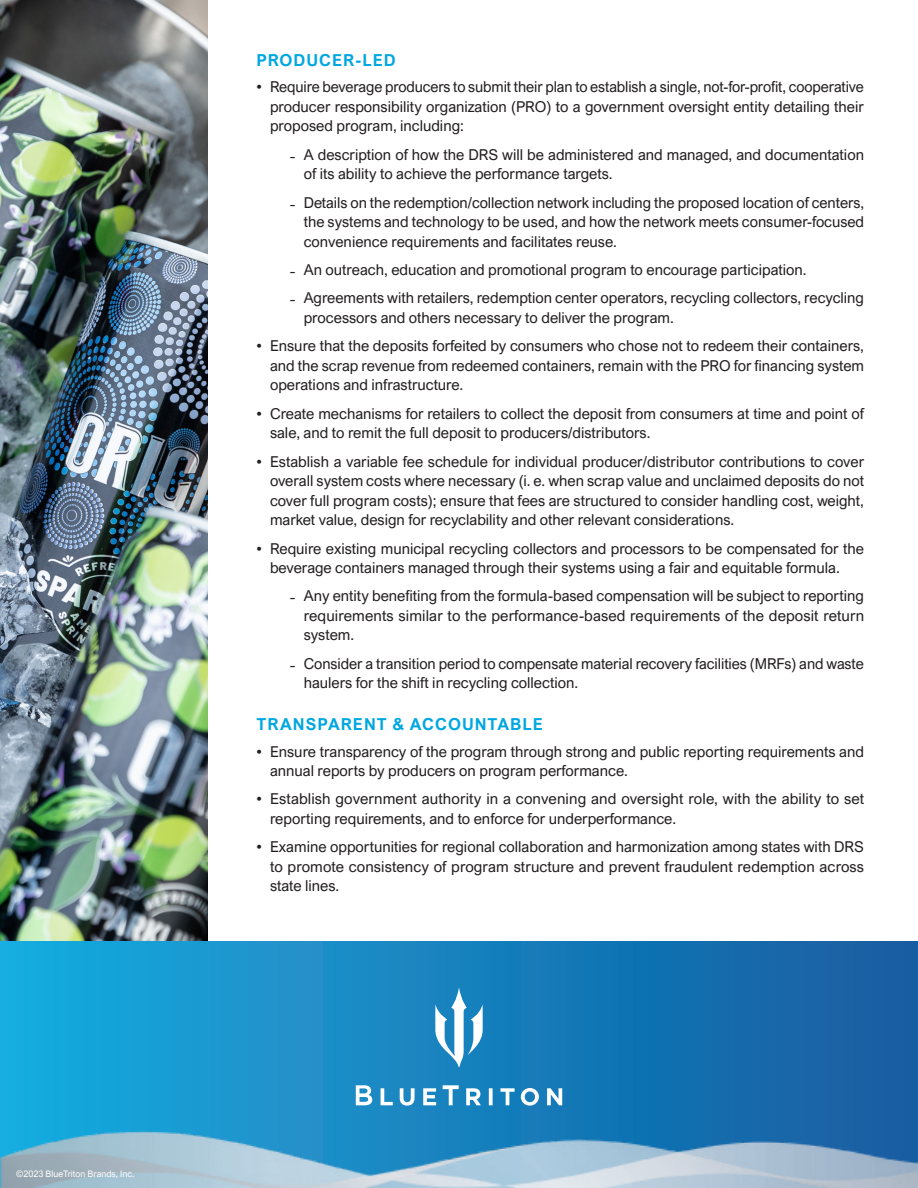
<style>
.page{position:relative;width:918px;height:1188px;background:#fff}
.page>*{position:absolute;margin:0;border:0;box-sizing:border-box;transform-origin:0 0}
.bullets_level_1{font:700 16.5px "Arial Nova";letter-spacing:.06em;color:#00a7e1}
.t1{font:15px/19.5px "Arial Nova";color:#231f20}
.bullets_level_1-2{font:9px "Arial Nova";color:#fff}
.s1{font-family:"Arial"}
</style>
<div class="page">
<img style="left:0;top:0;width:208px;height:942px">
<div style="left:0;top:942px;width:918px;height:246px;background:linear-gradient(to right,#19acdf,#165a9f)"></div>
<svg style="left:356px;top:987px;width:206px;height:115px;background:#2e8ec4"></svg>
<img style="left:0;top:1102px;width:918px;height:86px">
<p class="bullets_level_1-2" style="left:16px;top:1169px;width:120px">©2023 BlueTriton Brands, Inc.</p>
<p class="bullets_level_1" style="left:256px;top:51px;width:141px">PRODUCER-LED</p>
<p class="t1" style="left:270px;top:77px;width:595px;text-align:justify;text-indent:-14px">• Require beverage producers to submit their plan to establish a single, not-for-profit, cooperative producer responsibility organization (PRO) to a government oversight entity detailing their proposed program, including:</p>
<p class="t1" style="left:304px;top:145px;width:562px;text-indent:-14px"><span class="s1">˗</span> A description of how the DRS will be administered and managed, and documentation of its ability to achieve the performance targets.</p>
<p class="t1" style="left:304px;top:193px;width:562px;text-align:justify;text-indent:-14px"><span class="s1">˗</span> Details on the redemption/collection network including the proposed location of centers, the systems and technology to be used, and how the network meets consumer-focused convenience requirements and facilitates reuse.</p>
<p class="t1" style="left:290px;top:260px;width:518px"><span class="s1">˗</span> An outreach, education and promotional program to encourage participation.</p>
<p class="t1" style="left:304px;top:288px;width:562px;text-indent:-14px"><span class="s1">˗</span> Agreements with retailers, redemption center operators, recycling collectors, recycling processors and others necessary to deliver the program.</p>
<p class="t1" style="left:270px;top:336px;width:596px;text-align:justify;text-indent:-14px">• Ensure that the deposits forfeited by consumers who chose not to redeem their containers, and the scrap revenue from redeemed containers, remain with the PRO for financing system operations and infrastructure.</p>
<p class="t1" style="left:270px;top:404px;width:596px;text-indent:-14px">• Create mechanisms for retailers to collect the deposit from consumers at time and point of sale, and to remit the full deposit to producers/distributors.</p>
<p class="t1" style="left:270px;top:452px;width:596px;text-align:justify;text-indent:-14px">• Establish a variable fee schedule for individual producer/distributor contributions to cover overall system costs where necessary (i. e. when scrap value and unclaimed deposits do not cover full program costs); ensure that fees are structured to consider handling cost, weight, market value, design for recyclability and other relevant considerations.</p>
<p class="t1" style="left:270px;top:538px;width:596px;text-indent:-14px">• Require existing municipal recycling collectors and processors to be compensated for the beverage containers managed through their systems using a fair and equitable formula.</p>
<p class="t1" style="left:304px;top:586px;width:562px;text-align:justify;text-indent:-14px"><span class="s1">˗</span> Any entity benefiting from the formula-based compensation will be subject to reporting requirements similar to the performance-based requirements of the deposit return system.</p>
<p class="t1" style="left:304px;top:654px;width:562px;text-indent:-14px"><span class="s1">˗</span> Consider a transition period to compensate material recovery facilities (MRFs) and waste haulers for the shift in recycling collection.</p>
<p class="bullets_level_1" style="left:256px;top:715px;width:288px">TRANSPARENT &amp; ACCOUNTABLE</p>
<p class="t1" style="left:270px;top:741px;width:596px;text-indent:-14px">• Ensure transparency of the program through strong and public reporting requirements and annual reports by producers on program performance.</p>
<p class="t1" style="left:270px;top:789px;width:596px;text-indent:-14px">• Establish government authority in a convening and oversight role, with the ability to set reporting requirements, and to enforce for underperformance.</p>
<p class="t1" style="left:270px;top:837px;width:596px;text-align:justify;text-indent:-14px">• Examine opportunities for regional collaboration and harmonization among states with DRS to promote consistency of program structure and prevent fraudulent redemption across state lines.</p>
</div>
